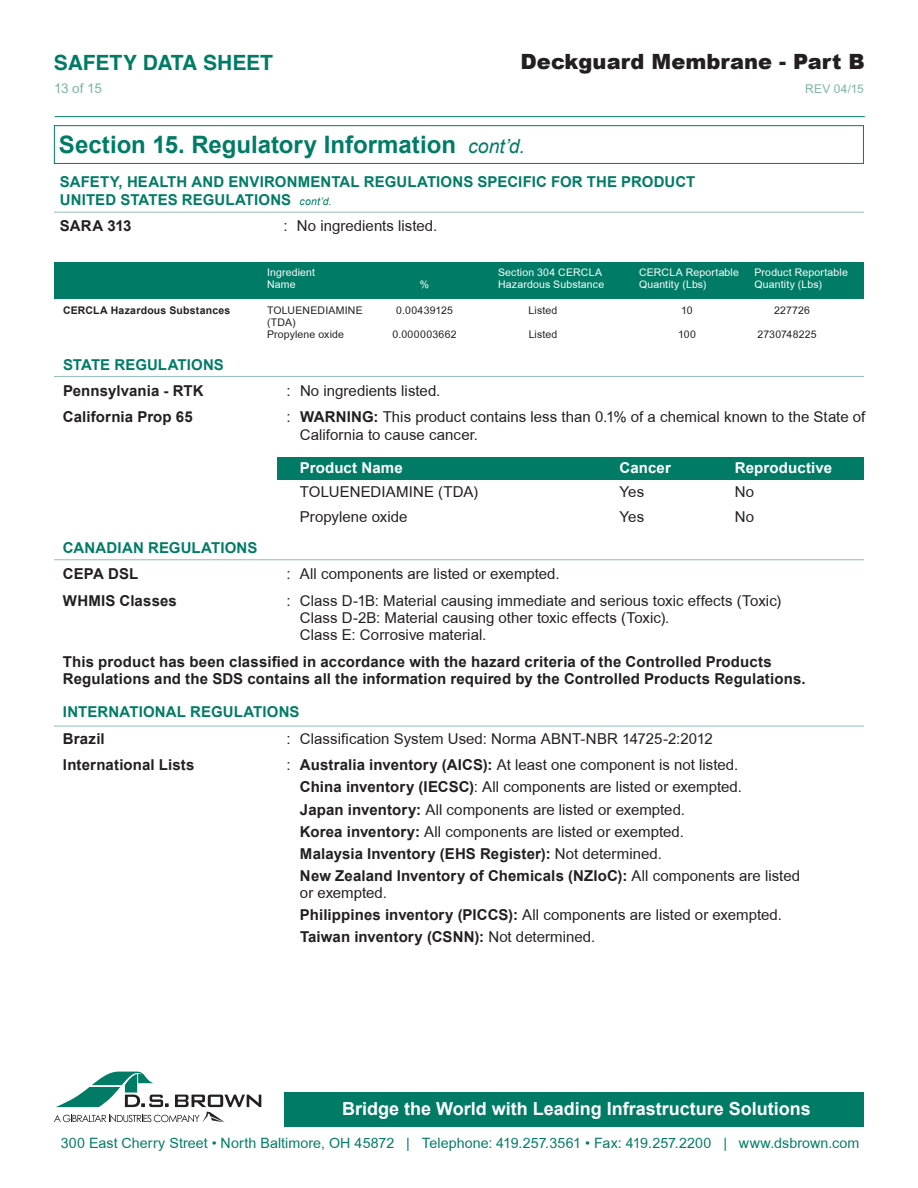
<style>
.page{position:relative;width:918px;height:1188px;background:#fff}
.page>*{position:absolute;margin:0;border:0;box-sizing:border-box;transform-origin:0 0}
.t1{font:700 24px "Arial";color:#007c66}
.t2{font:900 21px "Arial";color:#231f20}
.t3{font:700 21px "Helvetica";letter-spacing:-.005em;color:#007c66}
.t4{font:700 18px "Arial";color:#fff}
.t5{font:15px/22px "Arial";letter-spacing:.005em;color:#231f20}
.t6{font:700 15px/17.2px "Arial";letter-spacing:.01em;color:#231f20}
.t7{font:700 15px/17.2px "Arial";letter-spacing:.005em;color:#007c66}
.t8{font:700 15px "Arial";letter-spacing:.01em;color:#fff}
.t9{font:14.25px "Arial";letter-spacing:.005em;color:#007c66}
.t10{font:13.5px "Arial";color:#7bb2a7}
.t11{font:12px "Arial";letter-spacing:.025em;color:#7bb2a7}
.t12{font:10.5px "Arial";letter-spacing:.015em;color:#fff}
.t13{font:10.5px/12px "Arial";letter-spacing:.015em;color:#231f20}
.t14{font:700 10.5px "Arial";letter-spacing:.025em;color:#231f20}
.t15{font:10.5px "Arial";letter-spacing:.035em;color:#231f20}
.s1{font-weight:400;font-style:italic;font-size:19.5px}
.s2{font-weight:400;font-style:italic;font-size:10.5px}
.s3{font-weight:700}
</style>
<div class="page">
<div style="left:285px;top:1092px;width:579px;height:35px;background:#007c66"></div>
<svg style="left:54px;top:1072px;width:207px;height:50px"></svg>
<hr style="left:55px;top:116px;width:810px;height:1px;background:#007c66">
<div style="left:54px;top:125px;width:810px;height:39px;border:1px solid #007c66"></div>
<hr style="left:54px;top:212px;width:810px;height:1px;background:#92bfb5">
<div style="left:54px;top:262px;width:810px;height:37px;background:#007c66"></div>
<hr style="left:54px;top:376px;width:810px;height:1px;background:#92bfb5">
<div style="left:278px;top:457px;width:586px;height:22px;background:#007c66"></div>
<hr style="left:54px;top:559px;width:810px;height:1px;background:#92bfb5">
<hr style="left:54px;top:726px;width:810px;height:1px;background:#92bfb5">
<h2 class="t3" style="left:54px;top:48px;width:221px">SAFETY DATA SHEET</h2>
<h2 class="t2" style="left:521px;top:50px;width:346px">Deckguard Membrane - Part B</h2>
<p class="t11" style="left:805px;top:81px;width:60px">REV 04/15</p>
<p class="t10" style="left:54px;top:79px;width:49px">13 of 15</p>
<h1 class="t1" style="left:59px;top:129px;width:468px">Section 15. Regulatory Information <span class="s1">cont’d.</span></h1>
<p class="t7" style="left:60px;top:174px;width:637px">SAFETY, HEALTH AND ENVIRONMENTAL REGULATIONS SPECIFIC FOR THE PRODUCT<br>UNITED STATES REGULATIONS <span class="s2">cont’d.</span></p>
<p class="t6" style="left:60px;top:218px;width:73px">SARA 313</p>
<p class="t5" style="left:283px;top:215px;width:155px">: No ingredients listed.</p>
<p class="t12" style="left:267px;top:265px;width:50px">Ingredient</p>
<p class="t12" style="left:498px;top:265px;width:106px">Section 304 CERCLA</p>
<p class="t12" style="left:639px;top:265px;width:102px">CERCLA Reportable</p>
<p class="t12" style="left:755px;top:265px;width:95px">Product Reportable</p>
<p class="t12" style="left:267px;top:277px;width:30px">Name</p>
<p class="t12" style="left:420px;top:277px;width:11px">%</p>
<p class="t12" style="left:498px;top:277px;width:108px">Hazardous Substance</p>
<p class="t12" style="left:639px;top:277px;width:69px">Quantity (Lbs)</p>
<p class="t12" style="left:755px;top:277px;width:69px">Quantity (Lbs)</p>
<p class="t14" style="left:63px;top:304px;width:169px">CERCLA Hazardous Substances</p>
<p class="t13" style="left:267px;top:305px;width:97px">TOLUENEDIAMINE</p>
<p class="t13" style="left:396px;top:305px;width:58px">0.00439125</p>
<p class="t13" style="left:529px;top:305px;width:30px">Listed</p>
<p class="t13" style="left:681px;top:305px;width:13px">10</p>
<p class="t13" style="left:774px;top:305px;width:37px">227726</p>
<p class="t13" style="left:267px;top:317px;width:79px">(TDA)<br>Propylene oxide</p>
<p class="t15" style="left:392px;top:327px;width:66px">0.000003662</p>
<p class="t13" style="left:529px;top:329px;width:30px">Listed</p>
<p class="t13" style="left:678px;top:329px;width:19px">100</p>
<p class="t13" style="left:757px;top:329px;width:61px">2730748225</p>
<p class="t7" style="left:63px;top:356px;width:162px">STATE REGULATIONS</p>
<p class="t6" style="left:63px;top:383px;width:142px">Pennsylvania - RTK</p>
<p class="t5" style="left:286px;top:380px;width:155px">: No ingredients listed.</p>
<p class="t6" style="left:63px;top:409px;width:131px">California Prop 65</p>
<p class="t5" style="left:300px;top:408px;width:567px;line-height:17.2px;text-indent:-14px">: <span class="s3">WARNING:</span> This product contains less than 0.1% of a chemical known to the State of<br>California to cause cancer.</p>
<p class="t8" style="left:300px;top:458px;width:104px">Product Name</p>
<p class="t8" style="left:619px;top:458px;width:53px">Cancer</p>
<p class="t8" style="left:735px;top:458px;width:99px">Reproductive</p>
<p class="t5" style="left:300px;top:481px;width:180px">TOLUENEDIAMINE (TDA)</p>
<p class="t5" style="left:619px;top:481px;width:26px">Yes</p>
<p class="t5" style="left:735px;top:481px;width:21px">No</p>
<p class="t5" style="left:300px;top:505px;width:109px">Propylene oxide</p>
<p class="t5" style="left:619px;top:505px;width:26px">Yes</p>
<p class="t5" style="left:735px;top:505px;width:21px">No</p>
<p class="t7" style="left:63px;top:540px;width:196px">CANADIAN REGULATIONS</p>
<p class="t6" style="left:63px;top:566px;width:77px">CEPA DSL</p>
<p class="t5" style="left:286px;top:563px;width:275px">: All components are listed or exempted.</p>
<p class="t6" style="left:63px;top:592px;width:115px">WHMIS Classes</p>
<p class="t5" style="left:300px;top:592px;width:483px;line-height:17.2px;text-indent:-13px">: Class D-1B: Material causing immediate and serious toxic effects (Toxic)<br>Class D-2B: Material causing other toxic effects (Toxic).<br>Class E: Corrosive material.</p>
<p class="t6" style="left:63px;top:653px;width:744px">This product has been classified in accordance with the hazard criteria of the Controlled Products<br>Regulations and the SDS contains all the information required by the Controlled Products Regulations.</p>
<p class="t7" style="left:63px;top:704px;width:238px">INTERNATIONAL REGULATIONS</p>
<p class="t6" style="left:63px;top:730px;width:43px">Brazil</p>
<p class="t5" style="left:286px;top:728px;width:428px">: Classification System Used: Norma ABNT-NBR 14725-2:2012</p>
<p class="t6" style="left:63px;top:757px;width:133px">International Lists</p>
<p class="t5" style="left:300px;top:754px;width:502px;text-indent:-13px">: <span class="s3">Australia inventory (AICS):</span> At least one component is not listed.<br><span class="s3">China inventory (IECSC)</span>: All components are listed or exempted.<br><span class="s3">Japan inventory:</span> All components are listed or exempted.<br><span class="s3">Korea inventory:</span> All components are listed or exempted.<br><span class="s3">Malaysia Inventory (EHS Register):</span> Not determined.<br><span class="s3">New Zealand Inventory of Chemicals (NZIoC):</span> All components are listed</p>
<p class="t5" style="left:300px;top:882px;width:483px">or exempted.<br><span class="s3">Philippines inventory (PICCS):</span> All components are listed or exempted.<br><span class="s3">Taiwan inventory (CSNN):</span> Not determined.</p>
<p class="t4" style="left:342px;top:1096px;width:470px">Bridge the World with Leading Infrastructure Solutions</p>
<p class="t9" style="left:61px;top:1133px;width:800px">300 East Cherry Street • North Baltimore, OH 45872 | Telephone: 419.257.3561 • Fax: 419.257.2200 | www.dsbrown.com</p>
</div>
